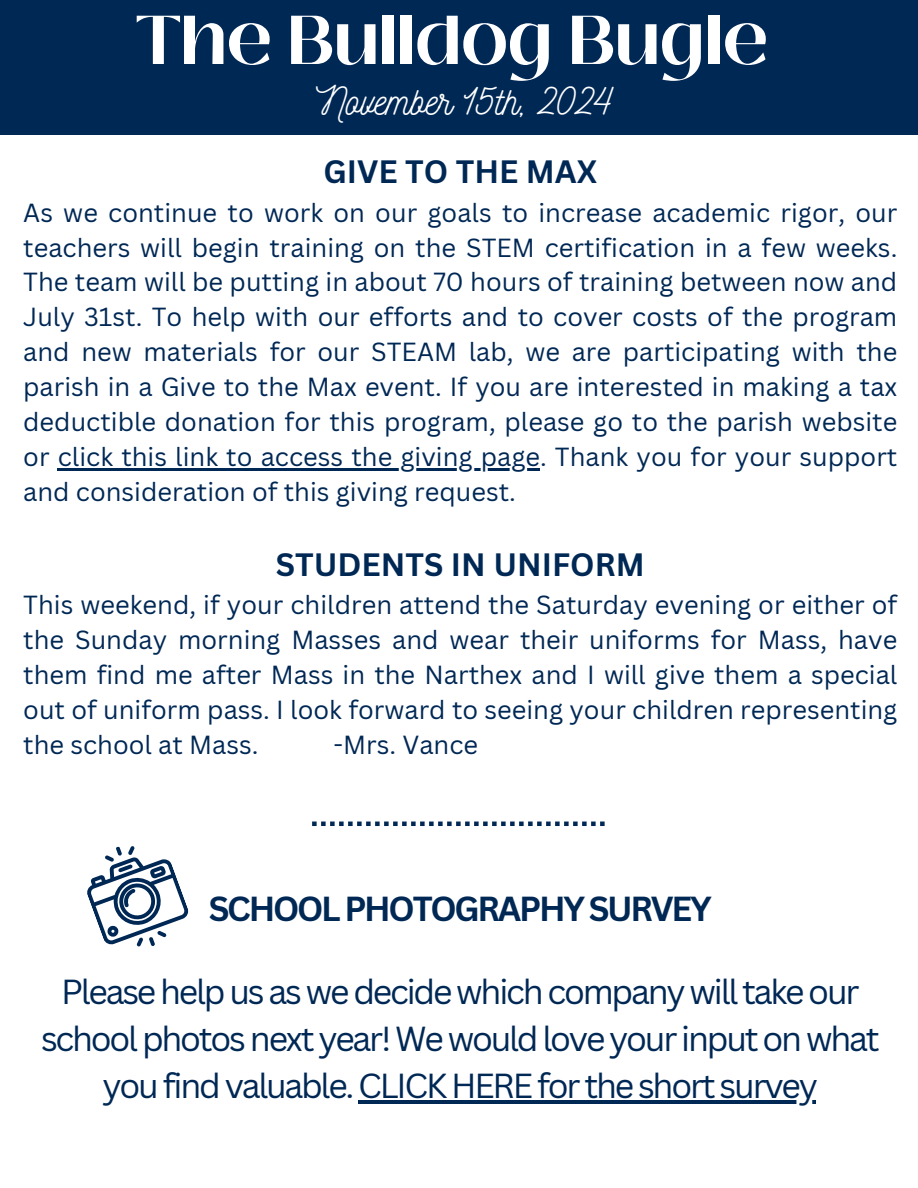
<style>
.page{position:relative;width:918px;height:1188px;background:#fff}
.page>*{position:absolute;margin:0;border:0;box-sizing:border-box;transform-origin:0 0}
.t1{font:700 68.85px "Black Mango";color:#fff}
.t2{font:39px "Nickainley";color:#fff}
.t3{font:33.9px/47.2px "Canva Sans";letter-spacing:-.065em;color:#002855;text-align:center}
.t4{font:700 33.9px "Canva Sans";letter-spacing:-.065em;color:#002855}
.t5{font:700 31.5px "Canva Sans";color:#002855}
.t6{font:25.5px/34.8px "Canva Sans";color:#002855;text-align:justify}
</style>
<div class="page">
<div style="left:0;top:0;width:918px;height:135px;background:#002855"></div>
<svg style="left:312px;top:822px;width:293px;height:4px"></svg>
<svg style="left:87px;top:846px;width:102px;height:101px"></svg>
<hr style="left:358px;top:1101px;width:458px;height:3px;background:#002855">
<hr style="left:58px;top:468px;width:482px;height:2px;background:#002855">
<h1 class="t1" style="left:136px;top:-12px;width:634px">The Bulldog Bugle</h1>
<h2 class="t2" style="left:316px;top:76px;width:299px">November 15th, 2024</h2>
<p class="t5" style="left:323px;top:150px;width:275px">GIVE TO THE MAX</p>
<p class="t6" style="left:23px;top:194px;width:876px">As we continue to work on our goals to increase academic rigor, our teachers will begin training on the STEM certification in a few weeks.<br>The team will be putting in about 70 hours of training between now and July 31st. To help with our efforts and to cover costs of the program and new materials for our STEAM lab, we are participating with the parish in a Give to the Max event. If you are interested in making a tax deductible donation for this program, please go to the parish website or click this link to access the giving page. Thank you for your support</p>
<h3 class="t6" style="left:23px;top:473px;width:494px">and consideration of this giving request.</h3>
<h3 class="t5" style="left:276px;top:542px;width:370px">STUDENTS IN UNIFORM</h3>
<h3 class="t6" style="left:23px;top:587px;width:876px">This weekend, if your children attend the Saturday evening or either of the Sunday morning Masses and wear their uniforms for Mass, have them find me after Mass in the Narthex and I will give them a special out of uniform pass. I look forward to seeing your children representing the school at Mass.</h3>
<h3 class="t6" style="left:334px;top:727px;width:146px">-Mrs. Vance</h3>
<p class="t4" style="left:209px;top:884px;width:505px">SCHOOL PHOTOGRAPHY SURVEY</p>
<p class="t3" style="left:41px;top:967px;width:840px">Please help us as we decide which company will take our school photos next year! We would love your input on what you find valuable. CLICK HERE for the short survey</p>
</div>
